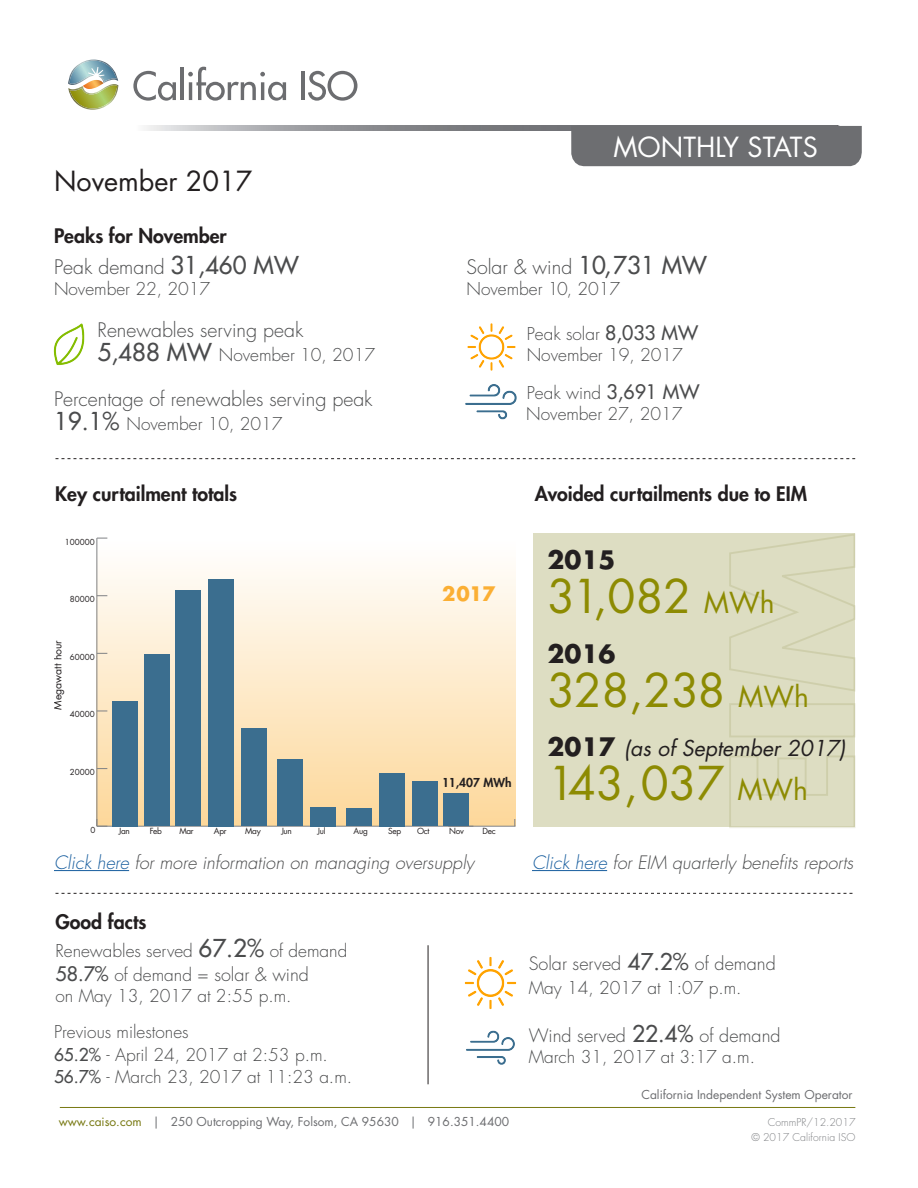
<style>
.page{position:relative;width:918px;height:1188px;background:#fff}
.page>*{position:absolute;margin:0;border:0;box-sizing:border-box;transform-origin:0 0}
.t1{font:45.3px "Futura Std";color:#8d8b02}
.t2{font:27px "Futura Std";color:#fff}
.t3{font:27px "Futura Std";color:#231f20}
.t4{font:700 24.75px "Futura Std";color:#231f20}
.t5{font:italic 21.3px "Futura Std";color:#231f20}
.t6{font:300 19.5px "Futura Std";color:#4b4c4d}
.t7{font:800 19.5px "Futura Std";color:#231f20}
.t8{font:700 19.5px "Futura Std";color:#fbaf34}
.t9{font:italic 300 18px "Futura Std";color:#4b4c4d}
.t10{font:300 18px "Futura Std";color:#4b4c4d}
.t11{font:300 17.25px/21px "Futura Std";color:#4b4c4d}
.t12{font:12px "Futura Std";color:#6c6d70}
.t13{font:800 12px "Futura Std";color:#231f20}
.t14{font:300 10.5px/15px "Futura Std";color:#808285;text-align:right}
.t15{font:10.5px "Futura Std";color:#231f20}
.t16{font:8.25px "Futura Std";letter-spacing:-.035em;color:#231f20}
.t17{font:8.1px "Futura Std";color:#231f20}
.s1{font-weight:500;font-size:24px}
.s2{font-weight:500;font-size:19.5px}
.s3{font-size:28.2px}
.s4{font-weight:700;font-style:normal;font-size:24.75px}
.s5{color:#175d9e}
.s6{font-size:17.25px}
.s7{font-weight:500}
.s8{color:#777811}
.s9{font-weight:500;font-size:22.5px}
</style>
<div class="page">
<svg style="left:133px;top:71px;width:43px;height:30px"></svg>
<hr style="left:180px;top:67px;width:4px;height:33px;background:#6c6d70">
<svg style="left:188px;top:67px;width:98px;height:34px"></svg>
<hr style="left:301px;top:71px;width:4px;height:29px;background:#6c6d70">
<svg style="left:308px;top:71px;width:49px;height:30px"></svg>
<svg style="left:68px;top:60px;width:50px;height:50px"></svg>
<div style="left:571px;top:126px;width:291px;height:40px;background:#6d6e71"></div>
<hr style="left:60px;top:1107px;width:795px;height:1px;background:#777811">
<svg style="left:56px;top:458px;width:799px;height:1px"></svg>
<svg style="left:56px;top:893px;width:797px;height:1px"></svg>
<hr style="left:428px;top:945px;width:1px;height:139px;background:#231f20">
<div style="left:96px;top:537px;width:419px;height:289px;background:linear-gradient(to bottom,#fff,#f6d499)"></div>
<hr style="left:97px;top:826px;width:419px;height:1px;background:#808285">
<hr style="left:96px;top:538px;width:1px;height:288px;background:#808285">
<svg style="left:96px;top:819px;width:11px;height:8px"></svg>
<div style="left:443px;top:793px;width:26px;height:33px;background:#3b6e8f"></div>
<div style="left:412px;top:782px;width:25px;height:44px;background:#3b6e8f"></div>
<div style="left:380px;top:773px;width:25px;height:53px;background:#3b6e8f"></div>
<div style="left:346px;top:808px;width:25px;height:18px;background:#3b6e8f"></div>
<div style="left:310px;top:807px;width:25px;height:19px;background:#3b6e8f"></div>
<div style="left:277px;top:759px;width:25px;height:67px;background:#3b6e8f"></div>
<div style="left:242px;top:728px;width:25px;height:98px;background:#3b6e8f"></div>
<div style="left:209px;top:579px;width:25px;height:247px;background:#3b6e8f"></div>
<div style="left:176px;top:591px;width:25px;height:235px;background:#3b6e8f"></div>
<div style="left:144px;top:655px;width:25px;height:171px;background:#3b6e8f"></div>
<div style="left:113px;top:701px;width:25px;height:125px;background:#3b6e8f"></div>
<div style="left:534px;top:533px;width:321px;height:294px;background:#ddddc2"></div>
<svg style="left:729px;top:755px;width:127px;height:73px"></svg>
<svg style="left:729px;top:533px;width:127px;height:158px"></svg>
<hr style="left:54px;top:870px;width:75px;height:1px;background:#175d9e">
<hr style="left:532px;top:870px;width:75px;height:1px;background:#175d9e">
<img style="left:53px;top:323px;width:32px;height:42px">
<img style="left:467px;top:323px;width:49px;height:48px">
<img style="left:465px;top:384px;width:52px;height:36px">
<img style="left:464px;top:956px;width:53px;height:54px">
<img style="left:466px;top:1030px;width:49px;height:35px">
<p class="t3" style="left:54px;top:164px;width:200px">November 2017</p>
<p class="t7" style="left:54px;top:224px;width:174px">Peaks for November</p>
<p class="t6" style="left:54px;top:255px;width:246px">Peak demand <span class="s1">31,460 MW</span></p>
<p class="t11" style="left:54px;top:279px;width:158px">November 22, 2017</p>
<p class="t6" style="left:98px;top:318px;width:207px">Renewables serving peak</p>
<p class="t11" style="left:98px;top:345px;width:279px"><span class="s1">5,488 MW</span> November 10, 2017</p>
<p class="t6" style="left:54px;top:387px;width:320px">Percentage of renewables serving peak</p>
<p class="t11" style="left:54px;top:414px;width:230px"><span class="s1">19.1%</span> November 10, 2017</p>
<p class="t7" style="left:55px;top:482px;width:184px">Key curtailment totals</p>
<p class="t17" style="left:65px;top:537px;width:31px">100000</p>
<p class="t17" style="left:70px;top:594px;width:26px">80000</p>
<p class="t15" style="left:51px;top:710px;width:71px;rotate:-90deg">Megawatt hour</p>
<p class="t17" style="left:70px;top:652px;width:26px">60000</p>
<p class="t17" style="left:70px;top:709px;width:26px">40000</p>
<p class="t17" style="left:70px;top:767px;width:26px">20000</p>
<h2 class="t2" style="left:613px;top:130px;width:206px">MONTHLY STATS</h2>
<p class="t6" style="left:466px;top:255px;width:242px">Solar &amp; wind <span class="s1">10,731 MW</span></p>
<p class="t11" style="left:466px;top:279px;width:155px">November 10, 2017</p>
<p class="t11" style="left:527px;top:324px;width:173px">Peak solar <span class="s2">8,033 MW<br></span>November 19, 2017</p>
<p class="t11" style="left:526px;top:383px;width:175px">Peak wind <span class="s2">3,691 MW<br></span>November 27, 2017</p>
<p class="t8" style="left:442px;top:581px;width:55px">2017</p>
<p class="t13" style="left:442px;top:775px;width:71px">11,407 MWh</p>
<p class="t7" style="left:535px;top:482px;width:274px">Avoided curtailments due to EIM</p>
<p class="t4" style="left:548px;top:543px;width:69px">2015</p>
<p class="t1" style="left:548px;top:567px;width:229px">31,082 <span class="s3">MWh</span></p>
<p class="t4" style="left:548px;top:637px;width:69px">2016</p>
<p class="t1" style="left:548px;top:661px;width:263px">328,238 <span class="s3">MWh</span></p>
<p class="t5" style="left:548px;top:735px;width:299px"><span class="s4">2017</span> (as of September 2017)</p>
<p class="t1" style="left:548px;top:755px;width:262px">143,037 <span class="s3">MWh</span></p>
<p class="t17" style="left:91px;top:824px;width:6px">0</p>
<p class="t16" style="left:119px;top:826px;width:13px">Jan</p>
<p class="t16" style="left:150px;top:826px;width:14px">Feb</p>
<p class="t16" style="left:179px;top:826px;width:16px">Mar</p>
<p class="t16" style="left:214px;top:826px;width:14px">Apr</p>
<p class="t16" style="left:245px;top:826px;width:17px">May</p>
<p class="t16" style="left:281px;top:826px;width:12px">Jun</p>
<p class="t16" style="left:318px;top:826px;width:10px">Jul</p>
<p class="t16" style="left:354px;top:826px;width:16px">Aug</p>
<p class="t16" style="left:388px;top:826px;width:15px">Sep</p>
<p class="t16" style="left:417px;top:826px;width:14px">Oct</p>
<p class="t16" style="left:449px;top:826px;width:16px">Nov</p>
<p class="t16" style="left:482px;top:826px;width:15px">Dec</p>
<p class="t9" style="left:54px;top:851px;width:422px"><span class="s5">Click here</span> for more information on managing oversupply</p>
<p class="t9" style="left:532px;top:851px;width:323px"><span class="s5">Click here</span> for EIM quarterly benefits reports</p>
<p class="t7" style="left:56px;top:910px;width:92px">Good facts</p>
<p class="t11" style="left:56px;top:941px;width:293px">Renewables served <span class="s1">67.2%</span> of demand</p>
<p class="t10" style="left:56px;top:964px;width:255px"><span class="s2">58.7%</span> <span class="s6">of demand</span> = solar &amp; wind</p>
<p class="t11" style="left:56px;top:986px;width:238px">on May 13, 2017 at 2:55 p.m.</p>
<p class="t11" style="left:54px;top:1022px;width:136px">Previous milestones</p>
<p class="t11" style="left:54px;top:1044px;width:275px"><span class="s7">65.2%</span> - April 24, 2017 at 2:53 p.m.</p>
<p class="t11" style="left:54px;top:1067px;width:300px"><span class="s7">56.7%</span> - March 23, 2017 at 11:23 a.m.</p>
<p class="t12" style="left:59px;top:1114px;width:452px"><span class="s8">www.caiso.com</span> | 250 Outcropping Way, Folsom, CA 95630 | 916.351.4400</p>
<p class="t10" style="left:529px;top:952px;width:249px">Solar served <span class="s9">47.2%</span> of demand</p>
<p class="t11" style="left:529px;top:978px;width:214px">May 14, 2017 at 1:07 p.m.</p>
<p class="t10" style="left:529px;top:1024px;width:253px">Wind served <span class="s9">22.4%</span> of demand</p>
<p class="t11" style="left:529px;top:1047px;width:228px">March 31, 2017 at 3:17 a.m.</p>
<p class="t12" style="left:641px;top:1087px;width:213px">California Independent System Operator</p>
<p class="t14" style="left:752px;top:1115px;width:106px">CommPR/12.2017<br>© 2017 California ISO</p>
</div>
